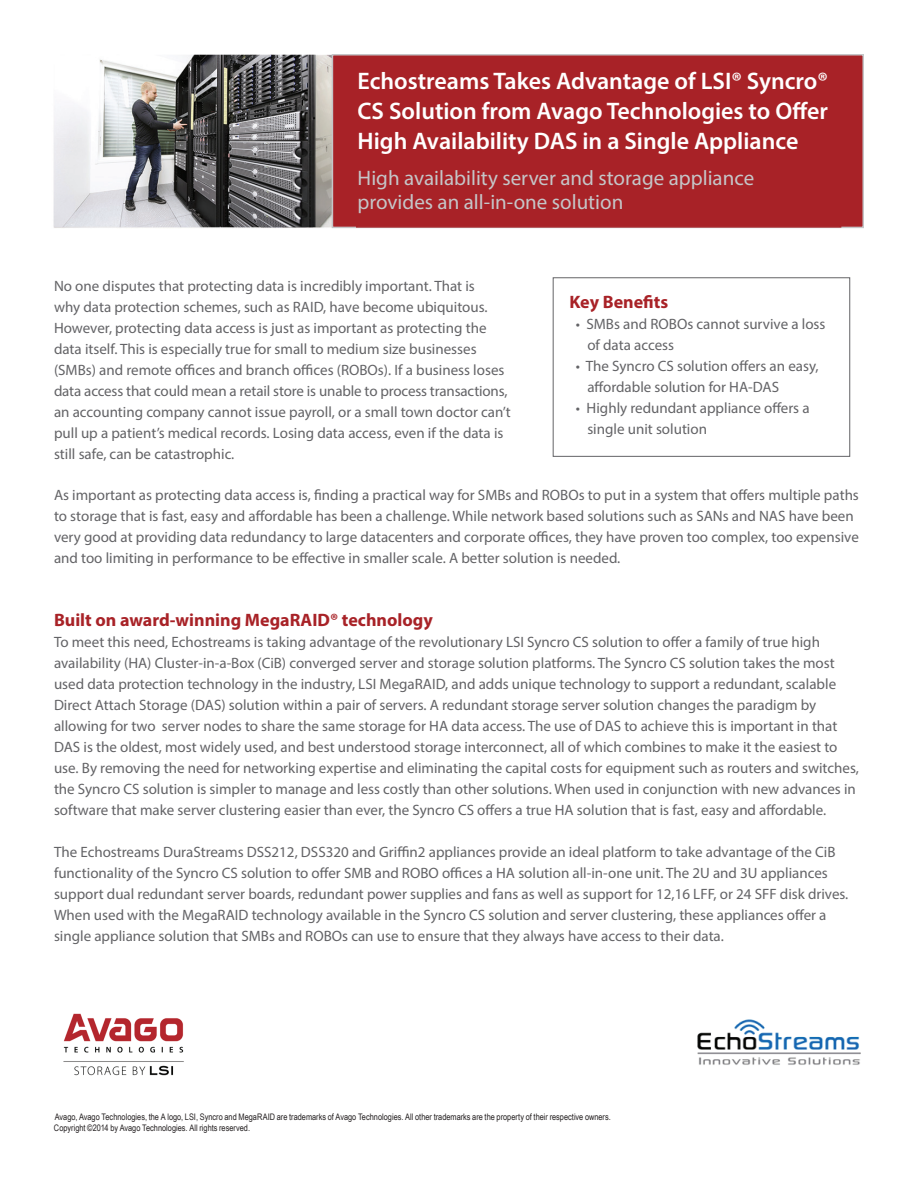
<style>
.page{position:relative;width:918px;height:1188px;background:#fff}
.page>*{position:absolute;margin:0;border:0;box-sizing:border-box;transform-origin:0 0}
.t1{font:600 24px/30px "Myriad Pro";color:#fff;text-align:justify}
.t2{font:21px/24px "Myriad Pro";color:#c5c6c8}
.t3{font:700 18px "Myriad Pro";color:#a82227}
.t4{font:15px/21px "Myriad Pro";color:#636366}
.t5{font:9px/10.8px "Arial Narrow";color:#231f20}
</style>
<div class="page">
<img style="left:53px;top:54px;width:279px;height:174px">
<div style="left:332px;top:54px;width:532px;height:174px;background:#a82227;border:2px solid #c5c6c8"></div>
<img style="left:63px;top:1013px;width:121px;height:63px">
<img style="left:697px;top:1019px;width:164px;height:46px">
<div style="left:356px;top:70px;width:485px;height:158px;border:2px solid #a82227"></div>
<div style="left:553px;top:277px;width:297px;height:180px;border:1px solid #636366"></div>
<h1 class="t1" style="left:358px;top:65px;width:472px">Echostreams Takes Advantage of LSI® Syncro® CS Solution from Avago Technologies to Offer High Availability DAS in a Single Appliance</h1>
<h2 class="t2" style="left:358px;top:166px;width:398px">High availability server and storage appliance provides an all-in-one solution</h2>
<p class="t4" style="left:54px;top:275px;width:458px">No one disputes that protecting data is incredibly important. That is<br>why data protection schemes, such as RAID, have become ubiquitous.<br>However, protecting data access is just as important as protecting the data itself. This is especially true for small to medium size businesses (SMBs) and remote offices and branch offices (ROBOs). If a business loses data access that could mean a retail store is unable to process transactions, an accounting company cannot issue payroll, or a small town doctor can’t pull up a patient’s medical records. Losing data access, even if the data is still safe, can be catastrophic.</p>
<p class="t3" style="left:570px;top:290px;width:100px">Key Benefits</p>
<p class="t4" style="left:587px;top:313px;width:240px;text-indent:-11px">• SMBs and ROBOs cannot survive a loss of data access</p>
<p class="t4" style="left:587px;top:355px;width:233px;text-indent:-11px">• The Syncro CS solution offers an easy, affordable solution for HA-DAS</p>
<p class="t4" style="left:587px;top:397px;width:224px;text-indent:-11px">• Highly redundant appliance offers a single unit solution</p>
<p class="t4" style="left:54px;top:484px;width:806px">As important as protecting data access is, finding a practical way for SMBs and ROBOs to put in a system that offers multiple paths to storage that is fast, easy and affordable has been a challenge. While network based solutions such as SANs and NAS have been very good at providing data redundancy to large datacenters and corporate offices, they have proven too complex, too expensive and too limiting in performance to be effective in smaller scale. A better solution is needed.</p>
<p class="t3" style="left:54px;top:608px;width:380px">Built on award-winning MegaRAID® technology</p>
<p class="t4" style="left:54px;top:631px;width:806px">To meet this need, Echostreams is taking advantage of the revolutionary LSI Syncro CS solution to offer a family of true high availability (HA) Cluster-in-a-Box (CiB) converged server and storage solution platforms. The Syncro CS solution takes the most used data protection technology in the industry, LSI MegaRAID, and adds unique technology to support a redundant, scalable Direct Attach Storage (DAS) solution within a pair of servers. A redundant storage server solution changes the paradigm by allowing for two server nodes to share the same storage for HA data access. The use of DAS to achieve this is important in that DAS is the oldest, most widely used, and best understood storage interconnect, all of which combines to make it the easiest to use. By removing the need for networking expertise and eliminating the capital costs for equipment such as routers and switches, the Syncro CS solution is simpler to manage and less costly than other solutions. When used in conjunction with new advances in software that make server clustering easier than ever, the Syncro CS offers a true HA solution that is fast, easy and affordable.</p>
<p class="t4" style="left:54px;top:841px;width:796px">The Echostreams DuraStreams DSS212, DSS320 and Griffin2 appliances provide an ideal platform to take advantage of the CiB functionality of the Syncro CS solution to offer SMB and ROBO offices a HA solution all-in-one unit. The 2U and 3U appliances support dual redundant server boards, redundant power supplies and fans as well as support for 12,16 LFF, or 24 SFF disk drives.<br>When used with the MegaRAID technology available in the Syncro CS solution and server clustering, these appliances offer a single appliance solution that SMBs and ROBOs can use to ensure that they always have access to their data.</p>
<p class="t5" style="left:54px;top:1111px;width:558px">Avago, Avago Technologies, the A logo, LSI, Syncro and MegaRAID are trademarks of Avago Technologies. All other trademarks are the property of their respective owners.<br>Copyright ©2014 by Avago Technologies. All rights reserved.</p>
</div>
